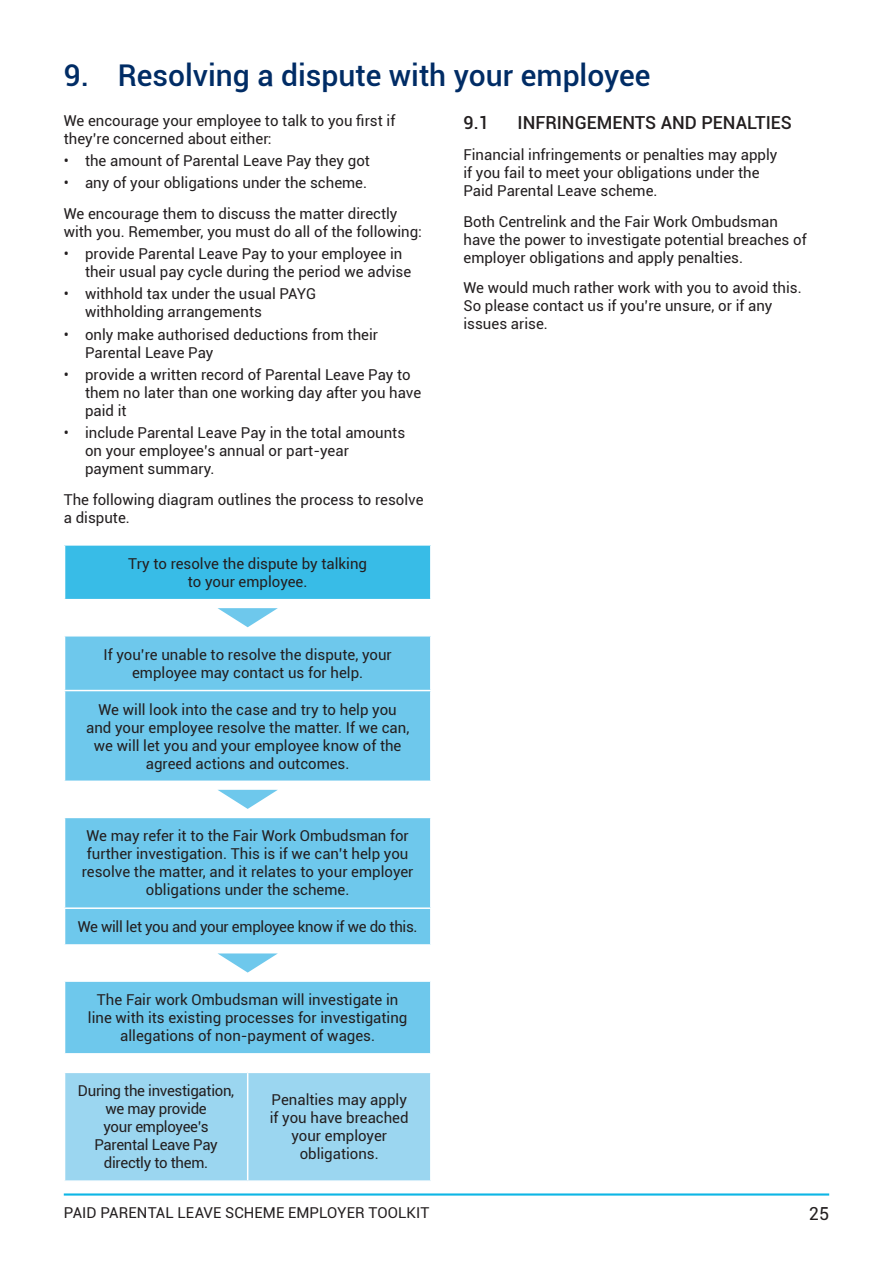
<style>
.page{position:relative;width:893px;height:1263px;background:#fff}
.page>*{position:absolute;margin:0;border:0;box-sizing:border-box;transform-origin:0 0}
.t1{font:500 30px "Roboto";color:#002c65}
.t2{font:500 18px "Roboto";color:#231f20}
.t3{font:18px "Roboto";color:#231f20}
.t4{font:15px/18px "Roboto";color:#231f20}
.t5{font:15px/18px "Roboto";letter-spacing:-.02em;color:#231f20;text-align:center}
</style>
<div class="page">
<hr style="left:64px;top:1193px;width:765px;height:2px;background:#0db6e5">
<div style="left:65px;top:545px;width:366px;height:55px;background:#38bce7"></div>
<svg style="left:65px;top:636px;width:365px;height:417px;fill:#6ec8ec"></svg>
<hr style="left:64px;top:544px;width:368px;height:2px;background:#fff">
<hr style="left:430px;top:546px;width:2px;height:53px;background:#fff">
<hr style="left:64px;top:599px;width:368px;height:1px;background:#fff">
<hr style="left:64px;top:690px;width:368px;height:1px;background:#fff">
<hr style="left:64px;top:780px;width:368px;height:2px;background:#fff">
<hr style="left:64px;top:817px;width:368px;height:1px;background:#fff">
<hr style="left:64px;top:907px;width:368px;height:2px;background:#fff">
<hr style="left:64px;top:944px;width:368px;height:2px;background:#fff">
<hr style="left:64px;top:980px;width:368px;height:2px;background:#fff">
<svg style="left:218px;top:608px;width:60px;height:19px"></svg>
<svg style="left:218px;top:790px;width:60px;height:19px"></svg>
<svg style="left:218px;top:953px;width:60px;height:19px"></svg>
<div style="left:65px;top:1073px;width:365px;height:107px;background:#9bd6f0"></div>
<hr style="left:247px;top:1073px;width:1px;height:107px;background:#fff">
<h1 class="t1" style="left:64px;top:55px;width:588px">9. Resolving a dispute with your employee</h1>
<p class="t4" style="left:64px;top:111px;width:333px">We encourage your employee to talk to you first if they’re concerned about either:</p>
<p class="t4" style="left:64px;top:151px;width:308px">• the amount of Parental Leave Pay they got</p>
<p class="t4" style="left:64px;top:167px;width:335px;line-height:30.8px">• any of your obligations under the scheme.<br>We encourage them to discuss the matter directly</p>
<p class="t4" style="left:64px;top:222px;width:360px">with you. Remember, you must do all of the following:</p>
<p class="t4" style="left:85px;top:244px;width:328px;text-indent:-21px">• provide Parental Leave Pay to your employee in their usual pay cycle during the period we advise</p>
<p class="t4" style="left:85px;top:284px;width:233px;text-indent:-21px">• withhold tax under the usual PAYG withholding arrangements</p>
<p class="t4" style="left:85px;top:325px;width:295px;text-indent:-21px">• only make authorised deductions from their<br>Parental Leave Pay</p>
<p class="t4" style="left:85px;top:365px;width:338px;text-indent:-21px">• provide a written record of Parental Leave Pay to them no later than one working day after you have paid it</p>
<p class="t4" style="left:85px;top:423px;width:322px;text-indent:-21px">• include Parental Leave Pay in the total amounts on your employee’s annual or part-year payment summary.</p>
<p class="t4" style="left:64px;top:490px;width:361px">The following diagram outlines the process to resolve a dispute.</p>
<p class="t4" style="left:128px;top:554px;width:240px;text-align:center">Try to resolve the dispute by talking to your employee.</p>
<p class="t2" style="left:463px;top:110px;width:27px">9.1</p>
<p class="t2" style="left:517px;top:110px;width:276px">INFRINGEMENTS AND PENALTIES</p>
<p class="t4" style="left:463px;top:145px;width:315px">Financial infringements or penalties may apply if you fail to meet your obligations under the<br>Paid Parental Leave scheme.</p>
<p class="t4" style="left:463px;top:212px;width:345px">Both Centrelink and the Fair Work Ombudsman have the power to investigate potential breaches of employer obligations and apply penalties.</p>
<p class="t4" style="left:463px;top:279px;width:340px">We would much rather work with you to avoid this.<br>So please contact us if you’re unsure, or if any issues arise.</p>
<p class="t4" style="left:104px;top:645px;width:290px;text-align:center">If you’re unable to resolve the dispute, your employee may contact us for help.</p>
<p class="t4" style="left:86px;top:700px;width:325px;text-align:center">We will look into the case and try to help you and your employee resolve the matter. If we can, we will let you and your employee know of the agreed actions and outcomes.</p>
<p class="t4" style="left:82px;top:826px;width:333px;text-align:center">We may refer it to the Fair Work Ombudsman for further investigation. This is if we can’t help you resolve the matter, and it relates to your employer obligations under the scheme.</p>
<p class="t5" style="left:78px;top:917px;width:341px">We will let you and your employee know if we do this.</p>
<p class="t4" style="left:88px;top:990px;width:321px;text-align:center">The Fair work Ombudsman will investigate in line with its existing processes for investigating allegations of non-payment of wages.</p>
<p class="t5" style="left:78px;top:1081px;width:158px">During the investigation, we may provide<br>your employee’s<br>Parental Leave Pay directly to them.</p>
<p class="t4" style="left:270px;top:1090px;width:140px;text-align:center">Penalties may apply if you have breached your employer obligations.</p>
<p class="t4" style="left:64px;top:1203px;width:367px">PAID PARENTAL LEAVE SCHEME EMPLOYER TOOLKIT</p>
<p class="t3" style="left:809px;top:1201px;width:22px">25</p>
</div>
